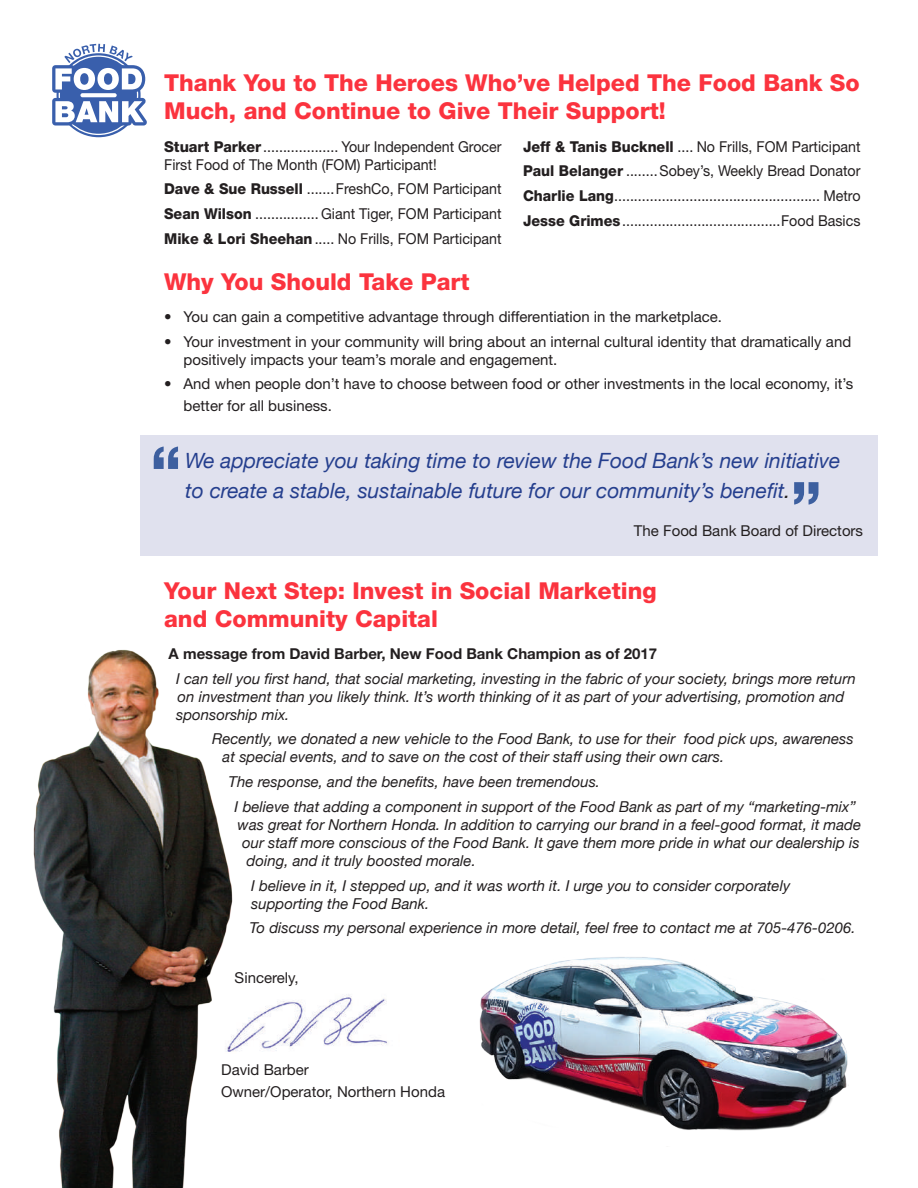
<style>
.page{position:relative;width:918px;height:1188px;background:#fff}
.page>*{position:absolute;margin:0;border:0;box-sizing:border-box;transform-origin:0 0}
.t1{font:800 62.25px "Helvetica Neue";color:#3d5f9f}
.t2{font:800 23.25px/28px "Helvetica Neue";color:#fb333e}
.t3{font:italic 21px/30px "Helvetica Neue";color:#253f8e}
.t4{font:italic 15px/18px "Helvetica Neue";color:#231f20}
.t5{font:15px/24.8px "Helvetica Neue";color:#231f20;text-align:justify;scale:.95 1}
.t6{font:15px/21.6px "Helvetica Neue";color:#231f20}
.t7{font:700 15px "Helvetica Neue";color:#231f20}
.s1{font-weight:800}
.s2{color:#231f20}
</style>
<div class="page">
<div style="left:140px;top:435px;width:738px;height:121px;background:#e0e1ee"></div>
<svg style="left:52px;top:44px;width:95px;height:91px"></svg>
<img style="left:33px;top:649px;width:200px;height:539px">
<img style="left:219px;top:988px;width:168px;height:66px">
<img style="left:479px;top:957px;width:370px;height:174px">
<h2 class="t2" style="left:164px;top:69px;width:697px">Thank You to The Heroes Who’ve Helped The Food Bank So<br>Much, and Continue to Give Their Support!</h2>
<p class="t5" style="left:164px;top:137px;width:357px;line-height:18px"><span class="s1">Stuart Parker</span> ................... Your Independent Grocer<br>First Food of The Month (FOM) Participant!</p>
<p class="t5" style="left:164px;top:176px;width:357px"><span class="s1">Dave &amp; Sue Russell</span> .......FreshCo, FOM Participant <span class="s1">Sean Wilson</span> ................ Giant Tiger, FOM Participant <span class="s1">Mike &amp; Lori Sheehan</span>..... No Frills, FOM Participant</p>
<p class="t5" style="left:523px;top:134px;width:357px"><span class="s1">Jeff &amp; Tanis Bucknell</span> .... No Frills, FOM Participant <span class="s1">Paul Belanger</span> ........Sobey’s, Weekly Bread Donator <span class="s1">Charlie Lang</span>.................................................... Metro <span class="s1">Jesse Grimes</span>........................................Food Basics</p>
<h2 class="t2" style="left:164px;top:268px;width:307px">Why You Should Take Part</h2>
<p class="t6" style="left:164px;top:306px;width:559px">• You can gain a competitive advantage through differentiation in the marketplace.</p>
<p class="t6" style="left:184px;top:332px;width:669px;line-height:18px;text-indent:-19px">• Your investment in your community will bring about an internal cultural identity that dramatically and positively impacts your team’s morale and engagement.</p>
<p class="t6" style="left:184px;top:373px;width:671px;text-indent:-19px">• And when people don’t have to choose between food or other investments in the local economy, it’s better for all business.</p>
<h1 class="t1" style="left:150px;top:432px;width:33px">“</h1>
<h3 class="t3" style="left:185px;top:447px;width:657px">We appreciate you taking time to review the Food Bank’s new initiative to create a stable, sustainable future for our community’s benefit<span class="s2">.</span></h3>
<p class="t6" style="left:634px;top:520px;width:231px">The Food Bank Board of Directors</p>
<h1 class="t1" style="left:791px;top:467px;width:33px">”</h1>
<h2 class="t2" style="left:164px;top:577px;width:494px">Your Next Step: Invest in Social Marketing and Community Capital</h2>
<p class="t7" style="left:169px;top:644px;width:490px">A message from David Barber, New Food Bank Champion as of 2017</p>
<p class="t4" style="left:176px;top:670px;width:681px">I can tell you first hand, that social marketing, investing in the fabric of your society, brings more return on investment than you likely think. It’s worth thinking of it as part of your advertising, promotion and sponsorship mix.</p>
<p class="t4" style="left:223px;top:731px;width:632px;text-indent:-10px">Recently, we donated a new vehicle to the Food Bank, to use for their food pick ups, awareness at special events, and to save on the cost of their staff using their own cars.</p>
<p class="t4" style="left:235px;top:770px;width:623px;line-height:24.8px;text-indent:-6px">The response, and the benefits, have been tremendous.<br>I believe that adding a component in support of the Food Bank as part of my “marketing-mix”</p>
<p class="t4" style="left:238px;top:816px;width:625px">was great for Northern Honda. In addition to carrying our brand in a feel-good format, it made</p>
<p class="t4" style="left:242px;top:834px;width:619px">our staff more conscious of the Food Bank. It gave them more pride in what our dealership is</p>
<p class="t4" style="left:247px;top:852px;width:231px">doing, and it truly boosted morale.</p>
<p class="t4" style="left:251px;top:877px;width:541px">I believe in it, I stepped up, and it was worth it. I urge you to consider corporately supporting the Food Bank.</p>
<p class="t4" style="left:250px;top:920px;width:607px">To discuss my personal experience in more detail, feel free to contact me at 705-476-0206.</p>
<p class="t6" style="left:235px;top:966px;width:66px">Sincerely,</p>
<p class="t6" style="left:221px;top:1059px;width:225px">David Barber<br>Owner/Operator, Northern Honda</p>
</div>
